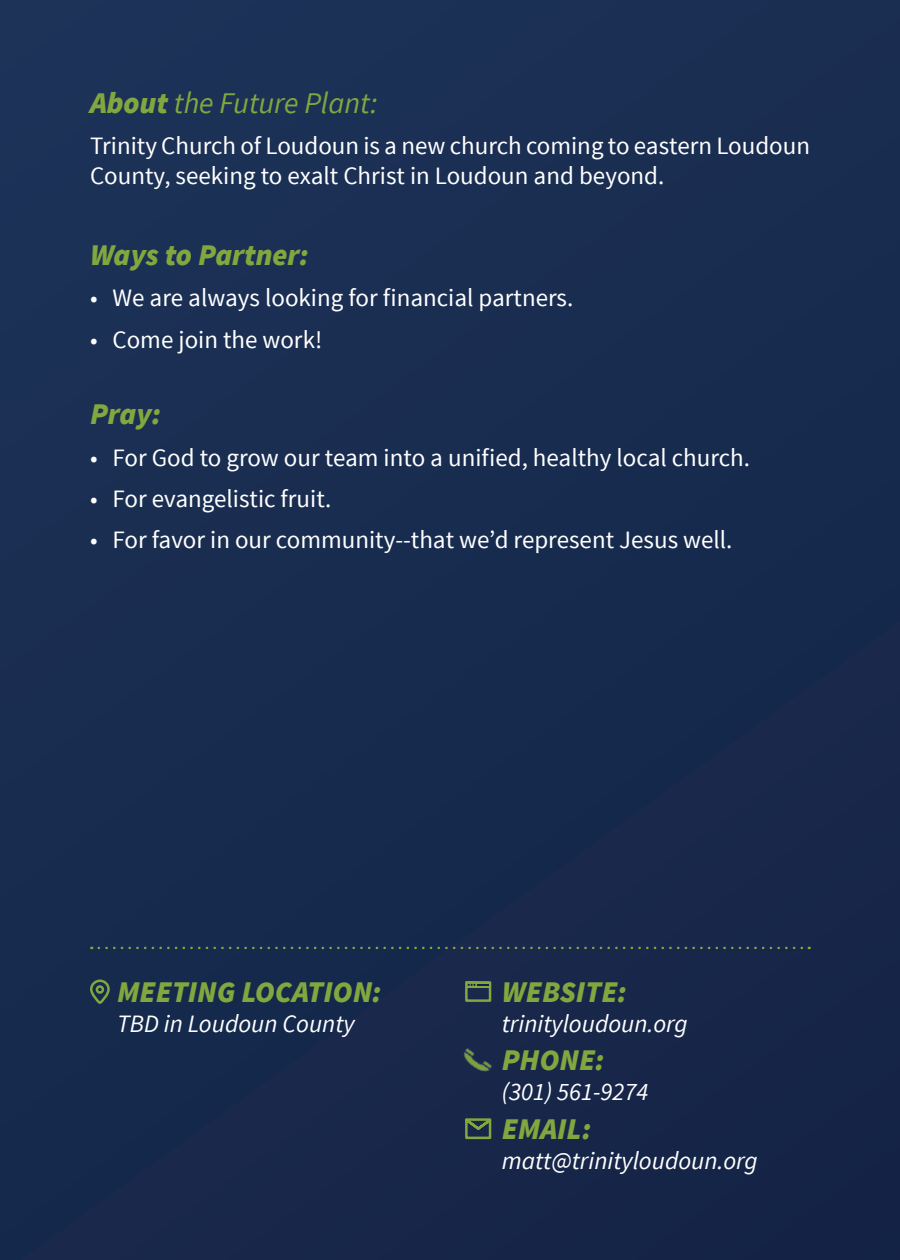
<style>
.page{position:relative;width:900px;height:1260px;background:#182b4e}
.page>*{position:absolute;margin:0;border:0;box-sizing:border-box;transform-origin:0 0}
.header_back{font:italic 900 30px "Source Sans Pro";color:#81a73e}
.header_back-2{font:italic 30px "Source Sans Pro";color:#81a73e}
.Paragraph__About{font:25px/30px "Source Sans Pro";color:#fff}
.header_back-3{font:italic 25px "Source Sans Pro";color:#fff}
.s1{font-weight:900}
</style>
<div class="page">
<svg style="left:99px;top:947px;width:711px;height:2px"></svg>
<svg style="left:90px;top:979px;width:20px;height:25px"></svg>
<div style="left:96px;top:985px;width:8px;height:9px;border:2px solid #81a73e;border-radius:50%"></div>
<svg style="left:465px;top:1118px;width:27px;height:22px"></svg>
<div style="left:465px;top:981px;width:26px;height:21px;border:2px solid #81a73e"></div>
<div style="left:466px;top:982px;width:24px;height:6px;background:#81a73e"></div>
<svg style="left:468px;top:984px;width:21px;height:2px"></svg>
<img style="left:463px;top:1048px;width:29px;height:24px">
<p class="header_back-2" style="left:90px;top:84px;width:289px"><span class="s1">About</span> the Future Plant:</p>
<p class="Paragraph__About" style="left:90px;top:131px;width:722px">Trinity Church of Loudoun is a new church coming to eastern Loudoun<br>County, seeking to exalt Christ in Loudoun and beyond.</p>
<p class="header_back" style="left:90px;top:236px;width:220px">Ways to Partner:</p>
<p class="Paragraph__About" style="left:90px;top:283px;width:485px">• We are always looking for financial partners.</p>
<p class="Paragraph__About" style="left:90px;top:325px;width:234px">• Come join the work!</p>
<p class="header_back" style="left:90px;top:395px;width:73px">Pray:</p>
<p class="Paragraph__About" style="left:90px;top:443px;width:662px">• For God to grow our team into a unified, healthy local church.</p>
<p class="Paragraph__About" style="left:90px;top:484px;width:243px">• For evangelistic fruit.</p>
<p class="Paragraph__About" style="left:90px;top:525px;width:644px">• For favor in our community--that we’d represent Jesus well.</p>
<p class="header_back" style="left:117px;top:972px;width:266px">MEETING LOCATION:</p>
<p class="header_back" style="left:502px;top:972px;width:127px">WEBSITE:</p>
<p class="header_back-3" style="left:502px;top:1008px;width:188px">trinityloudoun.org</p>
<p class="header_back" style="left:502px;top:1041px;width:104px">PHONE:</p>
<p class="header_back-3" style="left:502px;top:1077px;width:148px">(301) 561-9274</p>
<p class="header_back" style="left:502px;top:1110px;width:91px">EMAIL:</p>
<p class="header_back-3" style="left:502px;top:1145px;width:258px">matt@trinityloudoun.org</p>
<p class="header_back-3" style="left:117px;top:1008px;width:239px">TBD in Loudoun County</p>
</div>
